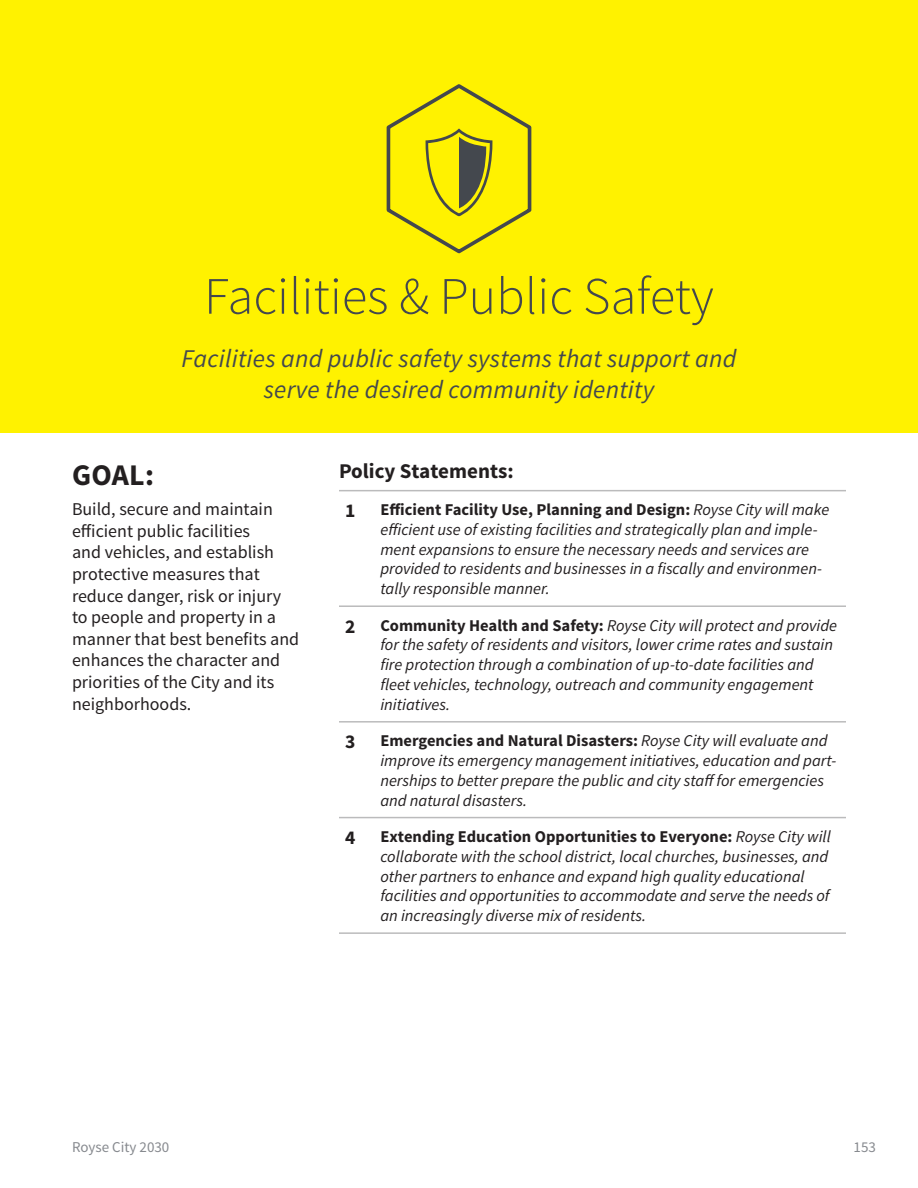
<style>
.page{position:relative;width:918px;height:1188px;background:#fff}
.page>*{position:absolute;margin:0;border:0;box-sizing:border-box;transform-origin:0 0}
.t1{font:300 52.5px "Source Sans Pro";color:#44484e}
.t2{font:700 30px "Source Sans Pro";color:#231f20}
.t3{font:italic 25.5px/30.6px "Source Sans Pro";letter-spacing:.01em;color:#44484e;text-align:center}
.t4{font:700 21px "Source Sans Pro";color:#231f20}
.t5{font:700 19.5px "Source Sans Pro";color:#231f20}
.t6{font:18px/21.6px "Source Sans Pro";color:#231f20}
.t7{font:italic 16.5px/19.8px "Source Sans Pro";color:#231f20}
.t8{font:15px "Source Sans Pro";color:#878a8f}
.s1{font-weight:700;font-style:normal}
</style>
<div class="page">
<div style="left:0;top:0;width:918px;height:432px;background:#fff200"></div>
<hr style="left:339px;top:490px;width:507px;height:1px;background:#bbbbbc">
<hr style="left:339px;top:605px;width:507px;height:2px;background:#bbbbbc">
<hr style="left:339px;top:721px;width:507px;height:2px;background:#bbbbbc">
<hr style="left:339px;top:817px;width:507px;height:1px;background:#bbbbbc">
<hr style="left:339px;top:932px;width:507px;height:2px;background:#bbbbbc">
<svg style="left:386px;top:84px;width:146px;height:170px"></svg>
<h1 class="t1" style="left:204px;top:265px;width:511px">Facilities &amp; Public Safety</h1>
<h3 class="t3" style="left:182px;top:346px;width:556px">Facilities and public safety systems that support and serve the desired community identity</h3>
<h2 class="t2" style="left:72px;top:463px;width:84px">GOAL:</h2>
<p class="t6" style="left:72px;top:500px;width:229px">Build, secure and maintain efficient public facilities<br>and vehicles, and establish protective measures that reduce danger, risk or injury to people and property in a manner that best benefits and enhances the character and priorities of the City and its neighborhoods.</p>
<p class="t4" style="left:339px;top:463px;width:176px">Policy Statements:</p>
<p class="t5" style="left:345px;top:503px;width:12px">1</p>
<p class="t7" style="left:380px;top:501px;width:450px"><span class="s1">Efficient Facility Use, Planning and Design:</span> Royse City will make efficient use of existing facilities and strategically plan and imple&shy;ment expansions to ensure the necessary needs and services are provided to residents and businesses in a fiscally and environmen&shy;tally responsible manner.</p>
<p class="t5" style="left:345px;top:619px;width:12px">2</p>
<p class="t7" style="left:380px;top:617px;width:458px"><span class="s1">Community Health and Safety:</span> Royse City will protect and provide for the safety of residents and visitors, lower crime rates and sustain fire protection through a combination of up-to-date facilities and fleet vehicles, technology, outreach and community engagement initiatives.</p>
<p class="t5" style="left:345px;top:734px;width:12px">3</p>
<p class="t7" style="left:380px;top:732px;width:458px"><span class="s1">Emergencies and Natural Disasters:</span> Royse City will evaluate and improve its emergency management initiatives, education and part&shy;nerships to better prepare the public and city staff for emergencies and natural disasters.</p>
<p class="t5" style="left:345px;top:830px;width:12px">4</p>
<p class="t7" style="left:380px;top:828px;width:452px"><span class="s1">Extending Education Opportunities to Everyone:</span> Royse City will collaborate with the school district, local churches, businesses, and other partners to enhance and expand high quality educational facilities and opportunities to accommodate and serve the needs of an increasingly diverse mix of residents.</p>
<p class="t8" style="left:72px;top:1141px;width:99px">Royse City 2030</p>
<p class="t8" style="left:854px;top:1141px;width:24px">153</p>
</div>
